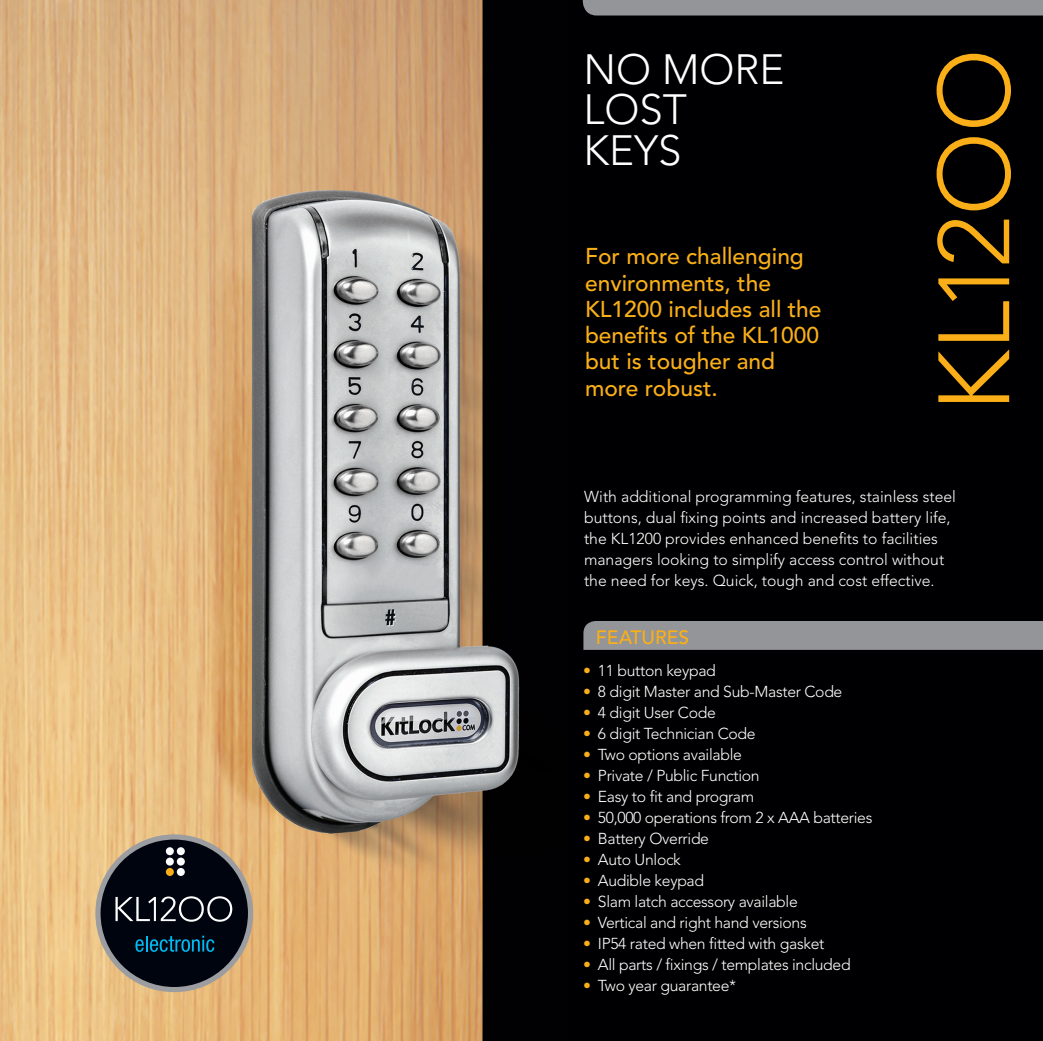
<style>
.page{position:relative;width:1043px;height:1041px;background:#fff}
.page>*{position:absolute;margin:0;border:0;box-sizing:border-box;transform-origin:0 0}
.t1{font:300 99.92px "Avenir LT Std";letter-spacing:-.01em;color:#faaf18}
.t2{font:300 42px "Avenir LT Std";color:#fff}
.t3{font:500 22.75px/26.2px "Avenir LT Std";color:#faaf18}
.t4{font:500 19.25px "Avenir LT Std";color:#faaf18}
.t5{font:300 15.75px "Avenir LT Std";letter-spacing:-.02em;color:#fff}
.t6{font:300 15.75px/21px "Avenir LT Std";color:#fff}
.s1{color:#faaf18}
</style>
<div class="page">
<div style="left:0;top:0;width:1042px;height:1040px;background:#000002"></div>
<img style="left:0;top:0;width:520px;height:1040px">
<svg style="left:95px;top:834px;width:158px;height:158px;fill:#9b9da0"></svg>
<div style="left:101px;top:839px;width:147px;height:147px;background:#00040f;border-radius:50%"></div>
<svg style="left:115px;top:896px;width:117px;height:25px"></svg>
<div style="left:166px;top:857px;width:8px;height:8px;background:#fdfdfd;border-radius:50%"></div>
<div style="left:177px;top:857px;width:8px;height:8px;background:#fdfdfd;border-radius:50%"></div>
<div style="left:166px;top:867px;width:8px;height:8px;background:#faaf18;border-radius:50%"></div>
<div style="left:177px;top:867px;width:8px;height:8px;background:#fdfdfd;border-radius:50%"></div>
<div style="left:166px;top:847px;width:8px;height:8px;background:#fdfdfd;border-radius:50%"></div>
<div style="left:177px;top:847px;width:8px;height:8px;background:#fdfdfd;border-radius:50%"></div>
<svg style="left:135px;top:935px;width:79px;height:16px"></svg>
<div style="left:583px;top:621px;width:459px;height:28px;background:#939598"></div>
<div style="left:582px;top:0;width:461px;height:16px;background:#939598"></div>
<p class="t2" style="left:583px;top:45px;width:202px">NO MORE</p>
<p class="t2" style="left:583px;top:85px;width:105px">LOST</p>
<p class="t2" style="left:583px;top:125px;width:100px">KEYS</p>
<p class="t3" style="left:585px;top:244px;width:220px">For more challenging environments, the</p>
<p class="t3" style="left:585px;top:296px;width:238px">KL1200 includes all the benefits of the KL1000</p>
<p class="t3" style="left:585px;top:349px;width:192px">but is tougher and</p>
<p class="t3" style="left:585px;top:375px;width:134px">more robust.</p>
<p class="t1" style="left:915px;top:411px;width:364px;rotate:-90deg">KL12OO</p>
<p class="t6" style="left:584px;top:486px;width:373px">With additional programming features, stainless steel buttons, dual fixing points and increased battery life, the KL1200 provides enhanced benefits to facilities managers looking to simplify access control without the need for keys. Quick, tough and cost effective.</p>
<p class="t4" style="left:596px;top:625px;width:95px">FEATURES</p>
<p class="t5" style="left:583px;top:661px;width:134px"><span class="s1">•</span> 11 button keypad</p>
<p class="t5" style="left:583px;top:682px;width:261px"><span class="s1">•</span> 8 digit Master and Sub-Master Code</p>
<p class="t5" style="left:583px;top:703px;width:134px"><span class="s1">•</span> 4 digit User Code</p>
<p class="t5" style="left:583px;top:724px;width:174px"><span class="s1">•</span> 6 digit Technician Code</p>
<p class="t5" style="left:583px;top:745px;width:160px"><span class="s1">•</span> Two options available</p>
<p class="t5" style="left:583px;top:766px;width:178px"><span class="s1">•</span> Private / Public Function</p>
<p class="t5" style="left:583px;top:787px;width:173px"><span class="s1">•</span> Easy to fit and program</p>
<p class="t5" style="left:583px;top:808px;width:291px"><span class="s1">•</span> 50,000 operations from 2 x AAA batteries</p>
<p class="t5" style="left:583px;top:829px;width:127px"><span class="s1">•</span> Battery Override</p>
<p class="t5" style="left:583px;top:850px;width:99px"><span class="s1">•</span> Auto Unlock</p>
<p class="t5" style="left:583px;top:871px;width:123px"><span class="s1">•</span> Audible keypad</p>
<p class="t5" style="left:583px;top:892px;width:216px"><span class="s1">•</span> Slam latch accessory available</p>
<p class="t5" style="left:583px;top:913px;width:225px"><span class="s1">•</span> Vertical and right hand versions</p>
<p class="t5" style="left:583px;top:934px;width:243px"><span class="s1">•</span> IP54 rated when fitted with gasket</p>
<p class="t5" style="left:583px;top:955px;width:269px"><span class="s1">•</span> All parts / fixings / templates included</p>
<p class="t5" style="left:583px;top:976px;width:155px"><span class="s1">•</span> Two year guarantee*</p>
</div>
